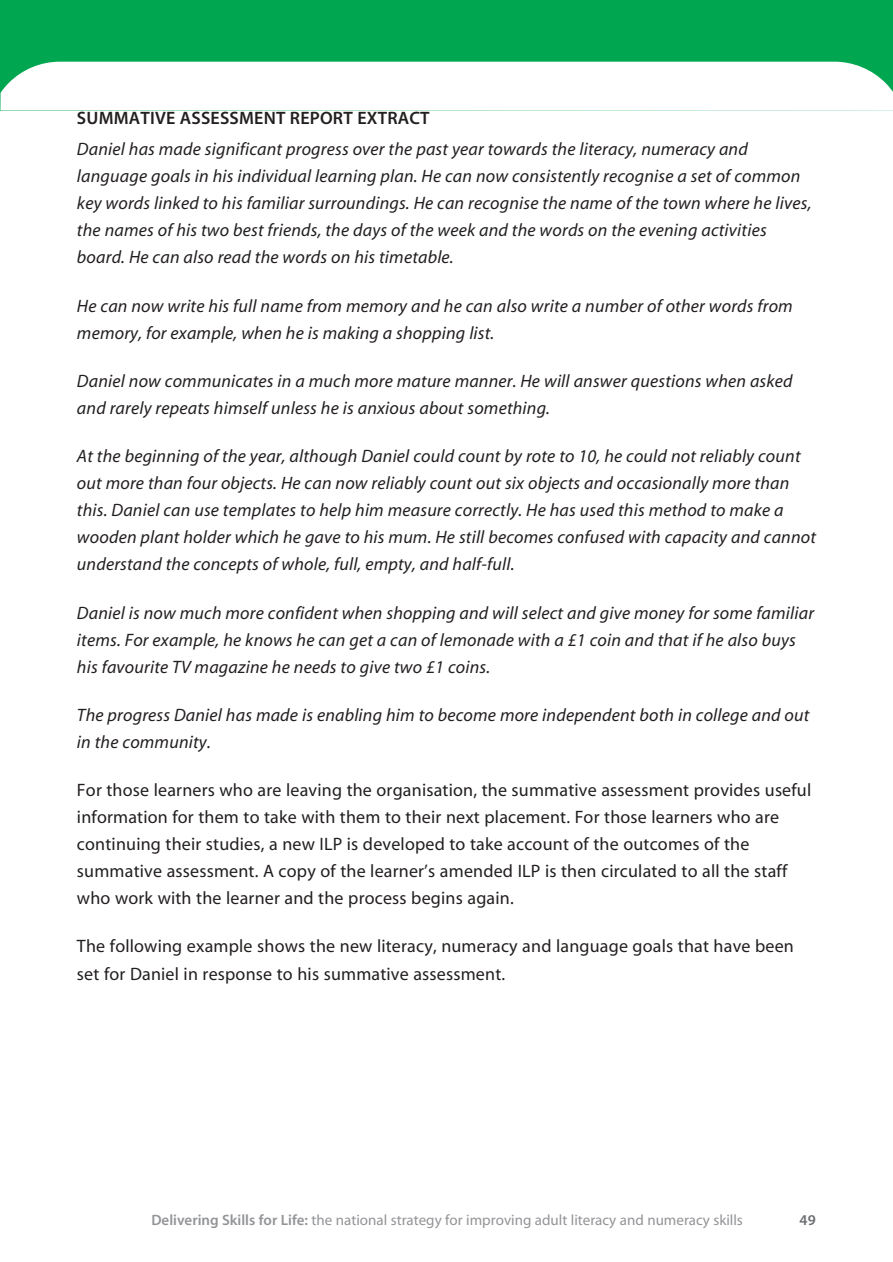
<style>
.page{position:relative;width:893px;height:1262px;background:#fff}
.page>*{position:absolute;margin:0;border:0;box-sizing:border-box;transform-origin:0 0}
.t1{font:italic 18px/27px "Myriad MM";letter-spacing:.01em;color:#231f1f}
.t2{font:18px/27px "Myriad MM";letter-spacing:.01em;color:#231f1f}
.t3{font:600 18px "Myriad MM";letter-spacing:.01em;color:#231f1f}
.t4{font:15px "Myriad MM";color:#939497}
.t5{font:600 15px "Myriad MM";color:#6c6d70}
.s1{font-weight:600}
</style>
<div class="page">
<div style="left:0;top:0;width:892px;height:111px;background:#00a650"></div>
<div style="left:0;top:62px;width:892px;height:49px;background:#fff"></div>
<p class="t3" style="left:77px;top:111px;width:354px">SUMMATIVE ASSESSMENT REPORT EXTRACT</p>
<p class="t1" style="left:77px;top:137px;width:736px">Daniel has made significant progress over the past year towards the literacy, numeracy and language goals in his individual learning plan. He can now consistently recognise a set of common key words linked to his familiar surroundings. He can recognise the name of the town where he lives, the names of his two best friends, the days of the week and the words on the evening activities board. He can also read the words on his timetable.</p>
<p class="t1" style="left:77px;top:294px;width:717px">He can now write his full name from memory and he can also write a number of other words from memory, for example, when he is making a shopping list.</p>
<p class="t1" style="left:77px;top:369px;width:717px">Daniel now communicates in a much more mature manner. He will answer questions when asked and rarely repeats himself unless he is anxious about something.</p>
<p class="t1" style="left:77px;top:444px;width:740px">At the beginning of the year, although Daniel could count by rote to 10, he could not reliably count out more than four objects. He can now reliably count out six objects and occasionally more than this. Daniel can use templates to help him measure correctly. He has used this method to make a wooden plant holder which he gave to his mum. He still becomes confused with capacity and cannot understand the concepts of whole, full, empty, and half-full.</p>
<p class="t1" style="left:77px;top:601px;width:738px">Daniel is now much more confident when shopping and will select and give money for some familiar items. For example, he knows he can get a can of lemonade with a £1 coin and that if he also buys his favourite TV magazine he needs to give two £1 coins.</p>
<p class="t1" style="left:77px;top:703px;width:734px">The progress Daniel has made is enabling him to become more independent both in college and out in the community.</p>
<p class="t2" style="left:77px;top:778px;width:735px">For those learners who are leaving the organisation, the summative assessment provides useful information for them to take with them to their next placement. For those learners who are continuing their studies, a new ILP is developed to take account of the outcomes of the summative assessment. A copy of the learner’s amended ILP is then circulated to all the staff who work with the learner and the process begins again.</p>
<p class="t2" style="left:77px;top:934px;width:718px">The following example shows the new literacy, numeracy and language goals that have been set for Daniel in response to his summative assessment.</p>
<p class="t4" style="left:151px;top:1214px;width:593px"><span class="s1">Delivering Skills for Life:</span> the national strategy for improving adult literacy and numeracy skills</p>
<p class="t5" style="left:799px;top:1214px;width:18px">49</p>
</div>
